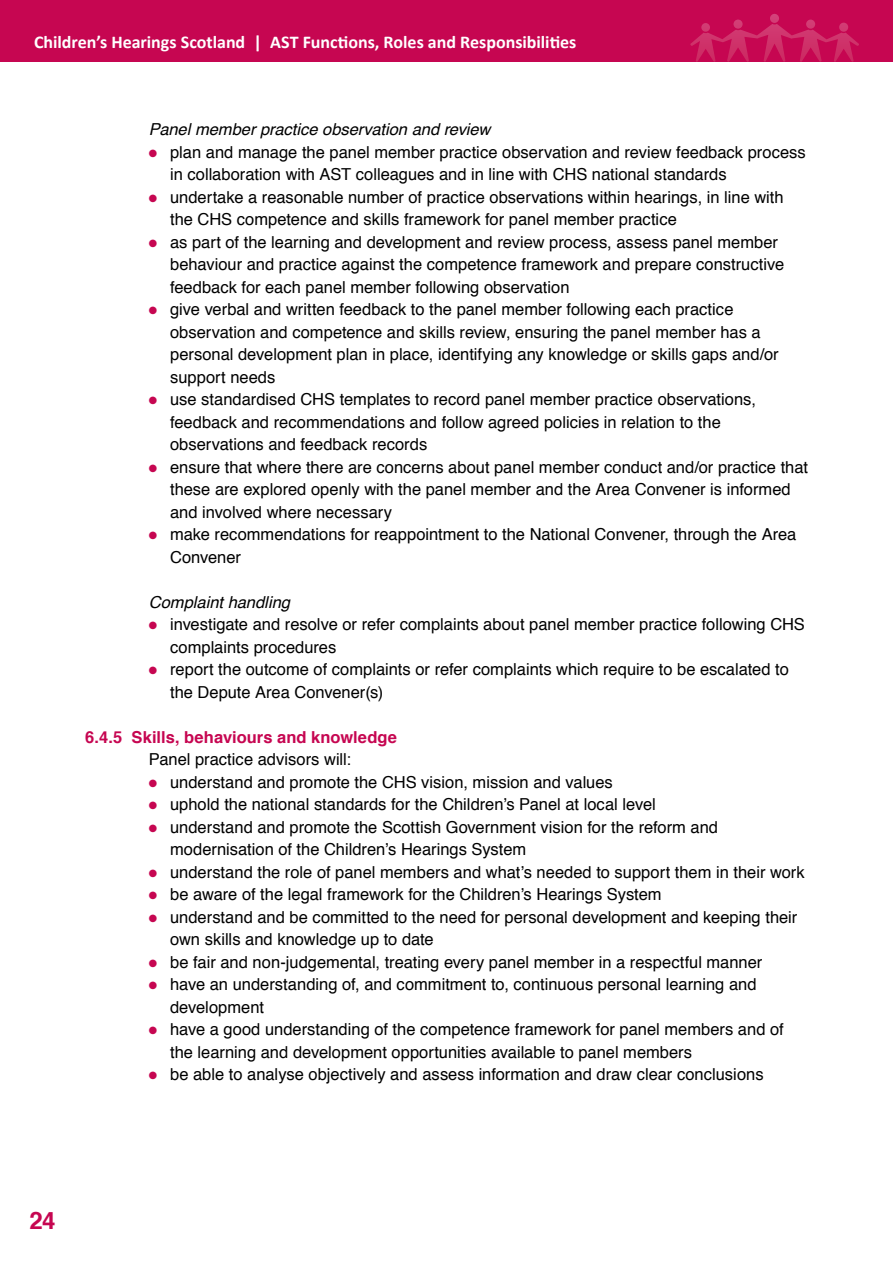
<style>
.page{position:relative;width:893px;height:1263px;background:#fff}
.page>*{position:absolute;margin:0;border:0;box-sizing:border-box;transform-origin:0 0}
.t1{font:700 24px "Helvetica";color:#c60651}
.t2{font:700 18px "Calibri";color:#fff}
.t3{font:16.5px/22.5px "Helvetica";color:#000}
.t4{font:italic 16.5px "Helvetica";color:#000}
.t5{font:700 16.5px "Helvetica";letter-spacing:.005em;color:#c60651}
.s1{color:#c60651}
</style>
<div class="page">
<div style="left:0;top:0;width:893px;height:62px;background:#c60651"></div>
<svg style="left:690px;top:14px;width:169px;height:48px"></svg>
<p class="t2" style="left:34px;top:30px;width:544px">Children’s Hearings Scotland | AST Functions, Roles and Responsibilities</p>
<p class="t4" style="left:149px;top:116px;width:343px">Panel member practice observation and review</p>
<p class="t3" style="left:170px;top:141px;width:637px;text-indent:-21px"><span class="s1">●</span> plan and manage the panel member practice observation and review feedback process in collaboration with AST colleagues and in line with CHS national standards</p>
<p class="t3" style="left:170px;top:186px;width:615px;text-indent:-21px"><span class="s1">●</span> undertake a reasonable number of practice observations within hearings, in line with the CHS competence and skills framework for panel member practice</p>
<p class="t3" style="left:170px;top:231px;width:616px;text-indent:-21px"><span class="s1">●</span> as part of the learning and development and review process, assess panel member behaviour and practice against the competence framework and prepare constructive feedback for each panel member following observation</p>
<p class="t3" style="left:170px;top:298px;width:610px;text-indent:-21px"><span class="s1">●</span> give verbal and written feedback to the panel member following each practice observation and competence and skills review, ensuring the panel member has a personal development plan in place, identifying any knowledge or skills gaps and/or support needs</p>
<p class="t3" style="left:170px;top:388px;width:587px;text-indent:-21px"><span class="s1">●</span> use standardised CHS templates to record panel member practice observations, feedback and recommendations and follow agreed policies in relation to the observations and feedback records</p>
<p class="t3" style="left:170px;top:456px;width:639px;text-indent:-21px"><span class="s1">●</span> ensure that where there are concerns about panel member conduct and/or practice that these are explored openly with the panel member and the Area Convener is informed and involved where necessary</p>
<p class="t3" style="left:170px;top:523px;width:628px;text-indent:-21px"><span class="s1">●</span> make recommendations for reappointment to the National Convener, through the Area<br>Convener</p>
<p class="t4" style="left:149px;top:589px;width:143px">Complaint handling</p>
<p class="t3" style="left:170px;top:613px;width:636px;text-indent:-21px"><span class="s1">●</span> investigate and resolve or refer complaints about panel member practice following CHS complaints procedures</p>
<p class="t3" style="left:170px;top:658px;width:620px;text-indent:-21px"><span class="s1">●</span> report the outcome of complaints or refer complaints which require to be escalated to the Depute Area Convener(s)</p>
<p class="t5" style="left:85px;top:723px;width:313px">6.4.5 Skills, behaviours and knowledge</p>
<p class="t3" style="left:149px;top:748px;width:204px">Panel practice advisors will:</p>
<p class="t3" style="left:149px;top:771px;width:465px"><span class="s1">●</span> understand and promote the CHS vision, mission and values</p>
<p class="t3" style="left:149px;top:793px;width:508px"><span class="s1">●</span> uphold the national standards for the Children’s Panel at local level</p>
<p class="t3" style="left:170px;top:816px;width:550px;text-indent:-21px"><span class="s1">●</span> understand and promote the Scottish Government vision for the reform and modernisation of the Children’s Hearings System</p>
<p class="t3" style="left:149px;top:861px;width:657px"><span class="s1">●</span> understand the role of panel members and what’s needed to support them in their work</p>
<p class="t3" style="left:149px;top:883px;width:514px"><span class="s1">●</span> be aware of the legal framework for the Children’s Hearings System</p>
<p class="t3" style="left:170px;top:906px;width:629px;text-indent:-21px"><span class="s1">●</span> understand and be committed to the need for personal development and keeping their own skills and knowledge up to date</p>
<p class="t3" style="left:149px;top:951px;width:615px"><span class="s1">●</span> be fair and non-judgemental, treating every panel member in a respectful manner</p>
<p class="t3" style="left:170px;top:973px;width:588px;text-indent:-21px"><span class="s1">●</span> have an understanding of, and commitment to, continuous personal learning and development</p>
<p class="t3" style="left:170px;top:1018px;width:615px;text-indent:-21px"><span class="s1">●</span> have a good understanding of the competence framework for panel members and of the learning and development opportunities available to panel members</p>
<p class="t3" style="left:149px;top:1063px;width:616px"><span class="s1">●</span> be able to analyse objectively and assess information and draw clear conclusions</p>
<h1 class="t1" style="left:29px;top:1201px;width:28px">24</h1>
</div>
